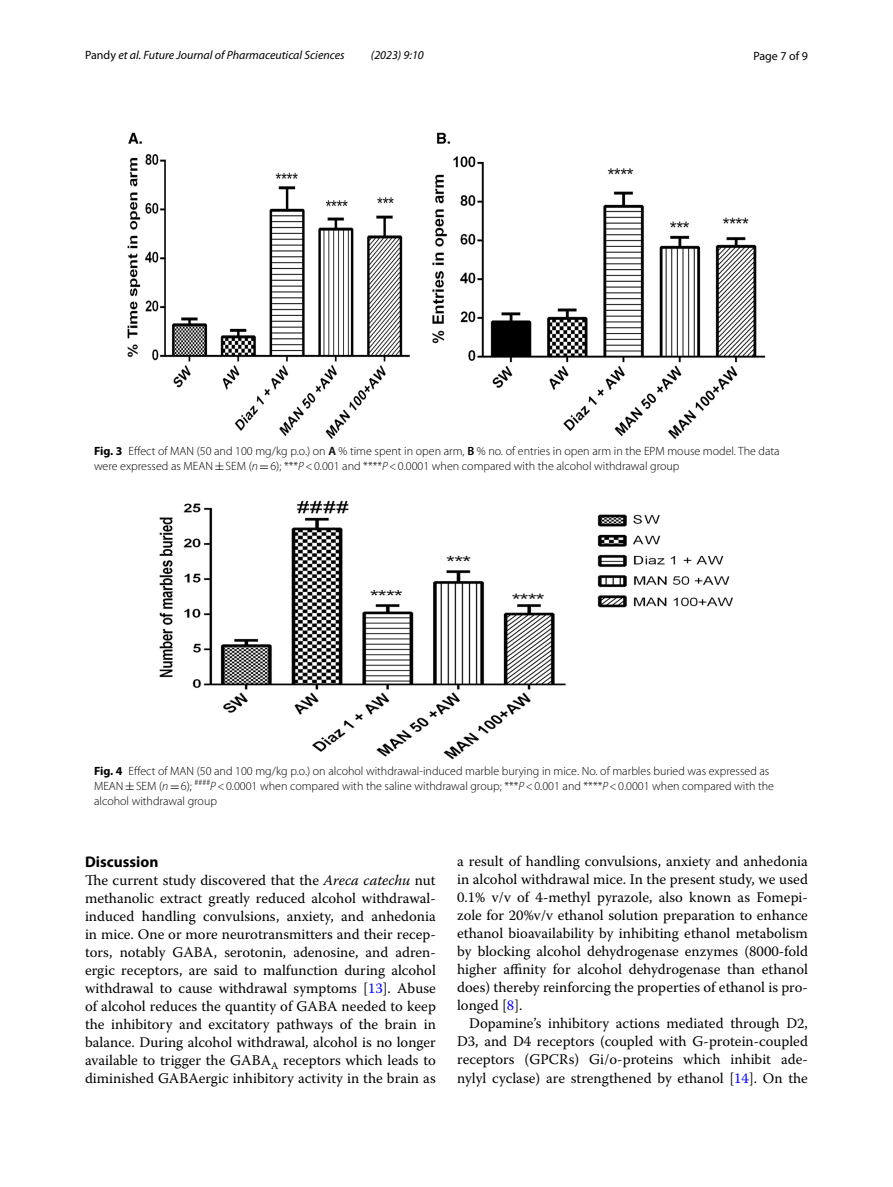
<style>
.page{position:relative;width:893px;height:1187px;background:#fff}
.page>*{position:absolute;margin:0;border:0;box-sizing:border-box;transform-origin:0 0}
.t1{font:700 15.45px "Myriad Pro";color:#000}
.t2{font:14.7px/18px "Warnock Pro";color:#000;text-align:justify}
.t3{font:300 12px/15px "Myriad Pro";color:#000}
.t4{font:italic 12px "Myriad Pro";color:#000}
.t5{font:12px "Myriad Pro";color:#000}
.s1{font-style:normal}
.s2{font-weight:700}
.s3{font-weight:600}
.s4{font-family:"MTSY";font-weight:400}
.s5{font-style:italic}
.s6{color:#00f}
</style>
<div class="page">
<img style="left:127px;top:133px;width:638px;height:306px">
<img style="left:159px;top:500px;width:574px;height:259px">
<p class="t4" style="left:85px;top:48px;width:261px"><span class="s1">Pandy</span> et al. Future Journal of Pharmaceutical Sciences</p>
<p class="t4" style="left:371px;top:48px;width:54px">(2023) 9:10</p>
<p class="t5" style="left:753px;top:48px;width:56px">Page 7 of 9</p>
<p class="t3" style="left:94px;top:443px;width:687px"><span class="s2">Fig. 3</span> Effect of MAN (50 and 100 mg/kg p.o.) on <span class="s3">A</span> % time spent in open arm, <span class="s3">B</span> % no. of entries in open arm in the EPM mouse model. The data were expressed as MEAN<span class="s4">±</span>SEM (<span class="s5">n</span><span class="s4">=</span>6); ***<span class="s5">P</span>&lt;0.001 and ****<span class="s5">P</span>&lt;0.0001 when compared with the alcohol withdrawal group</p>
<p class="t3" style="left:94px;top:763px;width:682px"><span class="s2">Fig. 4</span> Effect of MAN (50 and 100 mg/kg p.o.) on alcohol withdrawal-induced marble burying in mice. No. of marbles buried was expressed as<br>MEAN<span class="s4">±</span>SEM (<span class="s5">n</span><span class="s4">=</span>6); <sup>####</sup><span class="s5">P</span>&lt;0.0001 when compared with the saline withdrawal group; ***<span class="s5">P</span>&lt;0.001 and ****<span class="s5">P</span>&lt;0.0001 when compared with the alcohol withdrawal group</p>
<p class="t1" style="left:85px;top:851px;width:75px">Discussion</p>
<p class="t2" style="left:85px;top:871px;width:352px">The current study discovered that the <span class="s5">Areca catechu</span> nut methanolic extract greatly reduced alcohol withdrawal&shy;induced handling convulsions, anxiety, and anhedonia in mice. One or more neurotransmitters and their recep&shy;tors, notably GABA, serotonin, adenosine, and adren&shy;ergic receptors, are said to malfunction during alcohol withdrawal to cause withdrawal symptoms [<span class="s6">13</span>]. Abuse of alcohol reduces the quantity of GABA needed to keep the inhibitory and excitatory pathways of the brain in balance. During alcohol withdrawal, alcohol is no longer available to trigger the GABA<sub>A</sub> receptors which leads to diminished GABAergic inhibitory activity in the brain as</p>
<p class="t2" style="left:457px;top:852px;width:352px">a result of handling convulsions, anxiety and anhedonia in alcohol withdrawal mice. In the present study, we used 0.1% v/v of 4-methyl pyrazole, also known as Fomepi&shy;zole for 20%v/v ethanol solution preparation to enhance ethanol bioavailability by inhibiting ethanol metabolism by blocking alcohol dehydrogenase enzymes (8000-fold higher affinity for alcohol dehydrogenase than ethanol does) thereby reinforcing the properties of ethanol is pro&shy;longed [<span class="s6">8</span>].</p>
<p class="t2" style="left:457px;top:1014px;width:352px;text-indent:12px">Dopamine’s inhibitory actions mediated through D2, D3, and D4 receptors (coupled with G-protein-coupled receptors (GPCRs) Gi/o-proteins which inhibit ade&shy;nylyl cyclase) are strengthened by ethanol [<span class="s6">14</span>]. On the</p>
</div>
